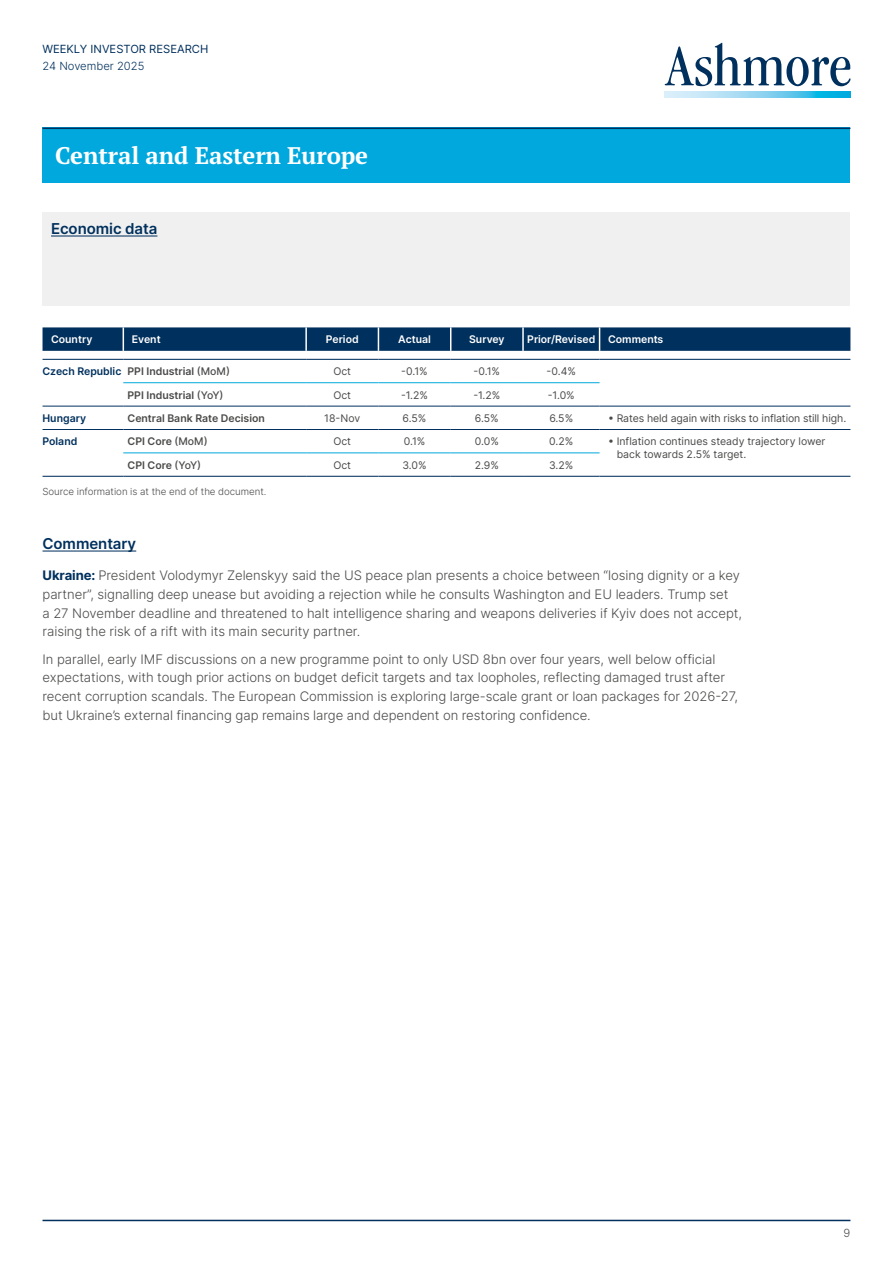
<style>
.page{position:relative;width:893px;height:1263px;background:#fff}
.page>*{position:absolute;margin:0;border:0;box-sizing:border-box;transform-origin:0 0}
.t1{font:700 24px "PT Serif Pro";letter-spacing:-.005em;color:#fff}
.t2{font:600 15px "Inter";letter-spacing:-.005em;color:#00305d}
.t3{font:300 13.2px/18.8px "Inter";letter-spacing:-.005em;color:#4a4a49}
.t4{font:11.25px "Inter";color:#00305d}
.t5{font:300 11.25px "Inter";color:#00305d}
.t6{font:300 11.25px "Inter";color:#4a4a49}
.t7{font:10.5px/13.5px "Inter";color:#4a4a49}
.t8{font:600 10.5px "Inter";color:#4a4a49}
.t9{font:600 10.5px "Inter";color:#fff}
.t10{font:600 10.5px "Inter";color:#00305d}
.t11{font:300 9.75px "Inter";letter-spacing:-.005em;color:#4a4a49}
.s1{color:#4a4a49}
.s2{font-weight:500;color:#4a4a49}
.s3{font-weight:500}
.s4{font-weight:700;color:#00305d}
</style>
<div class="page">
<svg style="left:665px;top:43px;width:185px;height:43px"></svg>
<svg style="left:665px;top:92px;width:185px;height:6px"></svg>
<hr style="left:43px;top:1220px;width:807px;height:1px;background:#00305d">
<hr style="left:43px;top:550px;width:93px;height:1px;background:#00305d">
<div style="left:43px;top:213px;width:807px;height:93px;background:#f0f0f0"></div>
<hr style="left:43px;top:406px;width:80px;height:1px;background:#00305d">
<hr style="left:123px;top:406px;width:183px;height:1px;background:#00305d">
<hr style="left:306px;top:406px;width:72px;height:1px;background:#00305d">
<hr style="left:378px;top:406px;width:73px;height:1px;background:#00305d">
<hr style="left:451px;top:406px;width:72px;height:1px;background:#00305d">
<hr style="left:523px;top:406px;width:77px;height:1px;background:#00305d">
<hr style="left:600px;top:406px;width:250px;height:1px;background:#00305d">
<hr style="left:43px;top:429px;width:80px;height:1px;background:#00305d">
<hr style="left:123px;top:429px;width:183px;height:1px;background:#00305d">
<hr style="left:306px;top:429px;width:72px;height:1px;background:#00305d">
<hr style="left:378px;top:429px;width:73px;height:1px;background:#00305d">
<hr style="left:451px;top:429px;width:72px;height:1px;background:#00305d">
<hr style="left:523px;top:429px;width:77px;height:1px;background:#00305d">
<hr style="left:600px;top:429px;width:250px;height:1px;background:#00305d">
<hr style="left:123px;top:453px;width:183px;height:1px;background:#00a8dd">
<hr style="left:306px;top:453px;width:72px;height:1px;background:#00a8dd">
<hr style="left:378px;top:453px;width:73px;height:1px;background:#00a8dd">
<hr style="left:451px;top:453px;width:72px;height:1px;background:#00a8dd">
<hr style="left:523px;top:453px;width:77px;height:1px;background:#00a8dd">
<hr style="left:43px;top:476px;width:80px;height:1px;background:#00305d">
<hr style="left:123px;top:476px;width:183px;height:1px;background:#00305d">
<hr style="left:306px;top:476px;width:72px;height:1px;background:#00305d">
<hr style="left:378px;top:476px;width:73px;height:1px;background:#00305d">
<hr style="left:451px;top:476px;width:72px;height:1px;background:#00305d">
<hr style="left:523px;top:476px;width:77px;height:1px;background:#00305d">
<hr style="left:600px;top:476px;width:250px;height:1px;background:#00305d">
<hr style="left:43px;top:359px;width:80px;height:1px;background:#00305d">
<hr style="left:123px;top:359px;width:183px;height:1px;background:#00305d">
<hr style="left:306px;top:359px;width:72px;height:1px;background:#00305d">
<hr style="left:378px;top:359px;width:73px;height:1px;background:#00305d">
<hr style="left:451px;top:359px;width:72px;height:1px;background:#00305d">
<hr style="left:523px;top:359px;width:77px;height:1px;background:#00305d">
<hr style="left:600px;top:359px;width:250px;height:1px;background:#00305d">
<svg style="left:43px;top:327px;width:807px;height:24px;background:#083762"></svg>
<hr style="left:522px;top:327px;width:2px;height:24px;background:#fff">
<hr style="left:123px;top:382px;width:183px;height:1px;background:#00a8dd">
<hr style="left:306px;top:382px;width:72px;height:1px;background:#00a8dd">
<hr style="left:378px;top:382px;width:73px;height:1px;background:#00a8dd">
<hr style="left:451px;top:382px;width:72px;height:1px;background:#00a8dd">
<hr style="left:523px;top:382px;width:77px;height:1px;background:#00a8dd">
<hr style="left:51px;top:235px;width:106px;height:1px;background:#00305d">
<div style="left:43px;top:128px;width:807px;height:55px;background:#00a8dd"></div>
<hr style="left:43px;top:128px;width:807px;height:1px;background:#00305d">
<p class="t4" style="left:43px;top:41px;width:167px">WEEKLY INVESTOR RESEARCH</p>
<p class="t5" style="left:43px;top:58px;width:103px">24 November 2025</p>
<h1 class="t1" style="left:55px;top:140px;width:314px">Central and Eastern Europe</h1>
<p class="t2" style="left:51px;top:217px;width:108px">Economic data</p>
<p class="t9" style="left:51px;top:332px;width:43px">Country</p>
<p class="t9" style="left:132px;top:332px;width:30px">Event</p>
<p class="t9" style="left:326px;top:332px;width:34px">Period</p>
<p class="t9" style="left:398px;top:332px;width:34px">Actual</p>
<p class="t9" style="left:469px;top:332px;width:37px">Survey</p>
<p class="t9" style="left:527px;top:332px;width:138px">Prior/Revised Comments</p>
<p class="t10" style="left:43px;top:364px;width:189px">Czech Republic <span class="s1">PPI Industrial</span> <span class="s2">(MoM)</span></p>
<p class="t7" style="left:333px;top:364px;width:19px">Oct</p>
<p class="t7" style="left:401px;top:364px;width:28px">-0.1%</p>
<p class="t7" style="left:474px;top:364px;width:28px">-0.1%</p>
<p class="t7" style="left:547px;top:364px;width:31px">-0.4%</p>
<p class="t8" style="left:128px;top:387px;width:98px">PPI Industrial <span class="s3">(YoY)</span></p>
<p class="t7" style="left:333px;top:388px;width:19px">Oct</p>
<p class="t7" style="left:401px;top:388px;width:29px">-1.2%</p>
<p class="t7" style="left:473px;top:388px;width:29px">-1.2%</p>
<p class="t7" style="left:548px;top:388px;width:28px">-1.0%</p>
<p class="t10" style="left:42px;top:411px;width:45px">Hungary</p>
<p class="t8" style="left:128px;top:411px;width:139px">Central Bank Rate Decision</p>
<p class="t7" style="left:324px;top:411px;width:37px">18-Nov</p>
<p class="t7" style="left:403px;top:411px;width:25px">6.5%</p>
<p class="t7" style="left:475px;top:411px;width:25px">6.5%</p>
<p class="t7" style="left:549px;top:411px;width:25px">6.5%</p>
<p class="t7" style="left:608px;top:411px;width:240px">• Rates held again with risks to inflation still high.</p>
<p class="t10" style="left:42px;top:434px;width:36px">Poland</p>
<p class="t8" style="left:128px;top:434px;width:82px">CPI Core <span class="s3">(MoM)</span></p>
<p class="t7" style="left:333px;top:435px;width:19px">Oct</p>
<p class="t7" style="left:404px;top:435px;width:23px">0.1%</p>
<p class="t7" style="left:475px;top:435px;width:26px">0.0%</p>
<p class="t7" style="left:549px;top:435px;width:26px">0.2%</p>
<p class="t7" style="left:617px;top:434px;width:210px;text-indent:-9px">• Inflation continues steady trajectory lower back towards 2.5% target.</p>
<p class="t8" style="left:128px;top:457px;width:75px">CPI Core <span class="s3">(YoY)</span></p>
<p class="t7" style="left:333px;top:458px;width:19px">Oct</p>
<p class="t7" style="left:402px;top:458px;width:26px">3.0%</p>
<p class="t7" style="left:475px;top:458px;width:26px">2.9%</p>
<p class="t7" style="left:549px;top:458px;width:26px">3.2%</p>
<p class="t11" style="left:43px;top:485px;width:225px">Source information is at the end of the document.</p>
<p class="t2" style="left:43px;top:532px;width:95px">Commentary</p>
<p class="t3" style="left:43px;top:566px;width:701px"><span class="s4">Ukraine:</span> President Volodymyr Zelenskyy said the US peace plan presents a choice between “losing dignity or a key partner”, signalling deep unease but avoiding a rejection while he consults Washington and EU leaders. Trump set<br>a 27 November deadline and threatened to halt intelligence sharing and weapons deliveries if Kyiv does not accept, raising the risk of a rift with its main security partner.</p>
<p class="t3" style="left:43px;top:649px;width:697px">In parallel, early IMF discussions on a new programme point to only USD 8bn over four years, well below official expectations, with tough prior actions on budget deficit targets and tax loopholes, reflecting damaged trust after recent corruption scandals. The European Commission is exploring large-scale grant or loan packages for 2026-27, but Ukraine’s external financing gap remains large and dependent on restoring confidence.</p>
<p class="t6" style="left:844px;top:1225px;width:8px">9</p>
</div>
